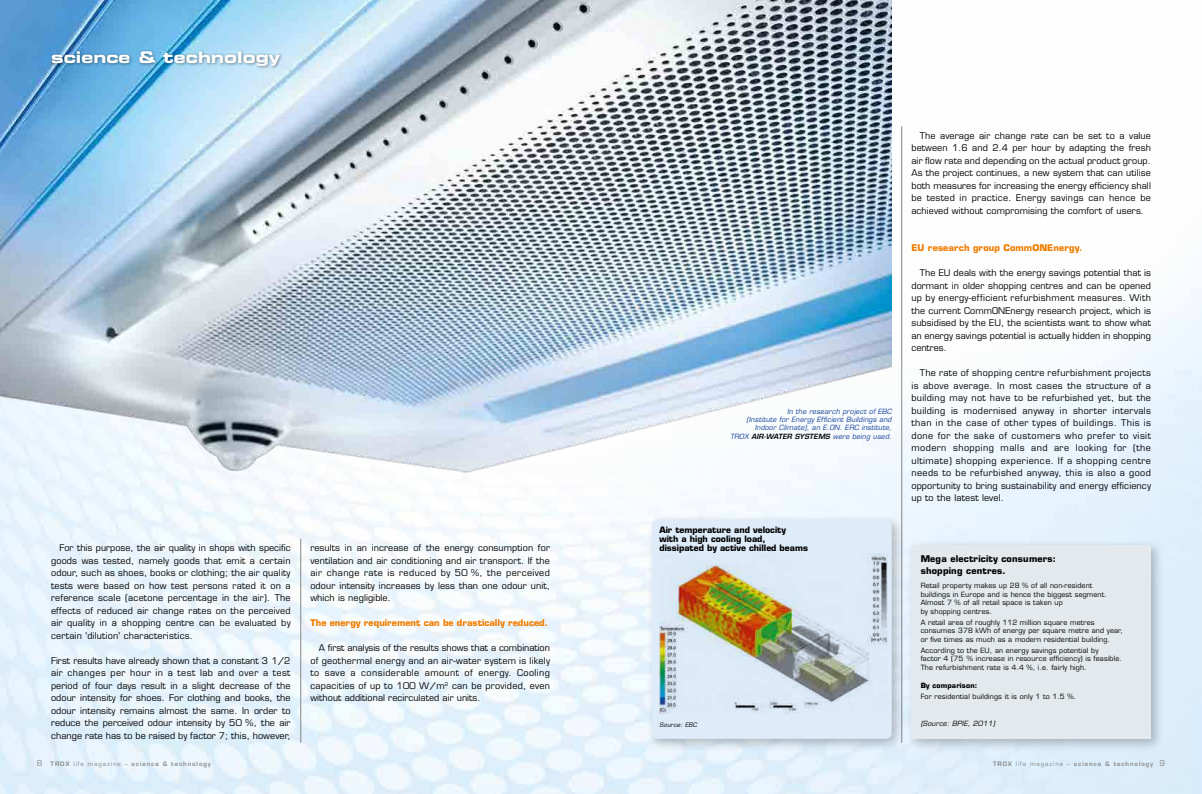
<style>
.page{position:relative;width:1202px;height:794px;background:#fff}
.page>*{position:absolute;margin:0;border:0;box-sizing:border-box;transform-origin:0 0}
.t1{font:16px "Eurostile LT Std Bold Ex 2";color:#fff}
.t2{font:9px/12.5px "Eurostile LT Std";letter-spacing:.01em;color:#000;text-align:justify}
.t3{font:700 9px "Eurostile LT Std";color:#ef7c00}
.t4{font:700 9px/12.5px "Eurostile LT Std";letter-spacing:.02em;color:#000}
.t5{font:700 8.6px/9px "Eurostile LT Std";color:#000}
.t6{font:7px/8.4px "Eurostile LT Std";letter-spacing:.02em;color:#000}
.t7{font:italic 7px/8.4px "Eurostile LT Std";letter-spacing:.02em;color:#134094;text-align:right}
.t8{font:italic 7px "Eurostile LT Std";letter-spacing:.02em;color:#000}
.t9{font:700 7px "Eurostile LT Std";letter-spacing:.02em;color:#000}
.t10{font:600 6px "Eurostile LT Std";letter-spacing:.15em;color:#878786}
.t11{font:italic 6px "Eurostile LT Std";letter-spacing:.03em;color:#000}
.s1{font-weight:600;color:#000}
.s2{font-weight:400;font-size:8px}
.s3{font-weight:400}
</style>
<div class="page">
<img style="left:0;top:0;width:1202px;height:794px">
<hr style="left:901px;top:126px;width:1px;height:617px;background:#878786">
<div style="left:906px;top:539px;width:258px;height:213px;background:#000;opacity:.25"></div>
<div style="left:911px;top:545px;width:240px;height:194px;background:#e3e9ec"></div>
<img style="left:0;top:0;width:891px;height:514px">
<hr style="left:300px;top:539px;width:1px;height:204px;background:#878786">
<div style="left:646px;top:514px;width:259px;height:238px;background:#000;opacity:.25"></div>
<div style="left:652px;top:519px;width:240px;height:220px;background:#deebf9;border-radius:6px"></div>
<img style="left:659px;top:553px;width:228px;height:160px">
<div style="left:50px;top:49px;width:234px;height:20px;background:#000;opacity:.45"></div>
<h1 class="t1" style="left:51px;top:46px;width:231px">science &amp; technology</h1>
<p class="t2" style="left:51px;top:542px;width:241px;text-indent:9px">For this purpose, the air quality in shops with specific goods was tested, namely goods that emit a certain odour, such as shoes, books or clothing; the air quality tests were based on how test persons rated it on a reference scale (acetone percentage in the air). The effects of reduced air change rates on the perceived air quality in a shopping centre can be evaluated by certain 'dilution' characteristics.</p>
<p class="t2" style="left:51px;top:654px;width:241px">First results have already shown that a constant 3 1/2 air changes per hour in a test lab and over a test period of four days result in a slight decrease of the odour intensity for shoes. For clothing and books, the odour intensity remains almost the same. In order to reduce the perceived odour intensity by 50 %, the air change rate has to be raised by factor 7; this, however,</p>
<p class="t2" style="left:310px;top:542px;width:241px">results in an increase of the energy consumption for ventilation and air conditioning and air transport. If the air change rate is reduced by 50 %, the perceived odour intensity increases by less than one odour unit, which is negligible.</p>
<p class="t3" style="left:310px;top:617px;width:239px">The energy requirement can be drastically reduced.</p>
<p class="t2" style="left:310px;top:642px;width:241px;text-indent:9px">A first analysis of the results shows that a combination of geothermal energy and an air-water system is likely to save a considerable amount of energy. Cooling capacities of up to 100 W/m<sup>2</sup> can be provided, even without additional recirculated air units.</p>
<p class="t7" style="left:730px;top:407px;width:163px">In the research project of EBC<br>(Institute for Energy Efficient Buildings and Indoor Climate), an E.ON. ERC institute,<br>TROX <span class="s1">AIR-WATER SYSTEMS</span> were being used.</p>
<p class="t5" style="left:659px;top:525px;width:150px">Air temperature and velocity<br>with a high cooling load, dissipated by active chilled beams</p>
<p class="t11" style="left:659px;top:721px;width:39px">Source: EBC</p>
<p class="t2" style="left:911px;top:129px;width:241px;text-indent:9px">The average air change rate can be set to a value between 1.6 and 2.4 per hour by adapting the fresh air flow rate and depending on the actual product group.<br>As the project continues, a new system that can utilise both measures for increasing the energy efficiency shall be tested in practice. Energy savings can hence be achieved without compromising the comfort of users.</p>
<p class="t3" style="left:911px;top:242px;width:173px">EU research group CommONEnergy.</p>
<p class="t2" style="left:911px;top:267px;width:241px;text-indent:9px">The EU deals with the energy savings potential that is dormant in older shopping centres and can be opened up by energy-efficient refurbishment measures. With the current CommONEnergy research project, which is subsidised by the EU, the scientists want to show what an energy savings potential is actually hidden in shopping centres.</p>
<p class="t2" style="left:911px;top:367px;width:241px;text-indent:9px">The rate of shopping centre refurbishment projects is above average. In most cases the structure of a building may not have to be refurbished yet, but the building is modernised anyway in shorter intervals than in the case of other types of buildings. This is done for the sake of customers who prefer to visit modern shopping malls and are looking for (the ultimate) shopping experience. If a shopping centre needs to be refurbished anyway, this is also a good opportunity to bring sustainability and energy efficiency up to the latest level.</p>
<p class="t4" style="left:921px;top:552px;width:137px">Mega electricity consumers: shopping centres.</p>
<p class="t6" style="left:921px;top:581px;width:188px">Retail property makes up 28 % of all non-resident buildings in Europe and is hence the biggest segment.<br>Almost 7 % of all retail space is taken up<br>by shopping centres.</p>
<p class="t6" style="left:921px;top:618px;width:204px">A retail area of roughly 112 million square metres consumes 378 kWh of energy per square metre and year, or five times as much as a modern residential building.</p>
<p class="t6" style="left:921px;top:646px;width:203px">According to the EU, an energy savings potential by<br>factor 4 (75 % increase in resource efficiency) is feasible.<br>The refurbishment rate is 4.4 %, i.e. fairly high.</p>
<p class="t9" style="left:921px;top:681px;width:58px">By comparison:</p>
<p class="t6" style="left:921px;top:692px;width:157px">For residential buildings it is only 1 to 1.5 %.</p>
<p class="t8" style="left:921px;top:719px;width:76px">(Source: BPIE, 2011)</p>
<p class="t10" style="left:37px;top:760px;width:175px"><span class="s2">8</span> TROX <span class="s3">life magazine –</span> science &amp; technology</p>
<p class="t10" style="left:993px;top:760px;width:174px">TROX <span class="s3">life magazine –</span> science &amp; technology <span class="s2">9</span></p>
</div>
